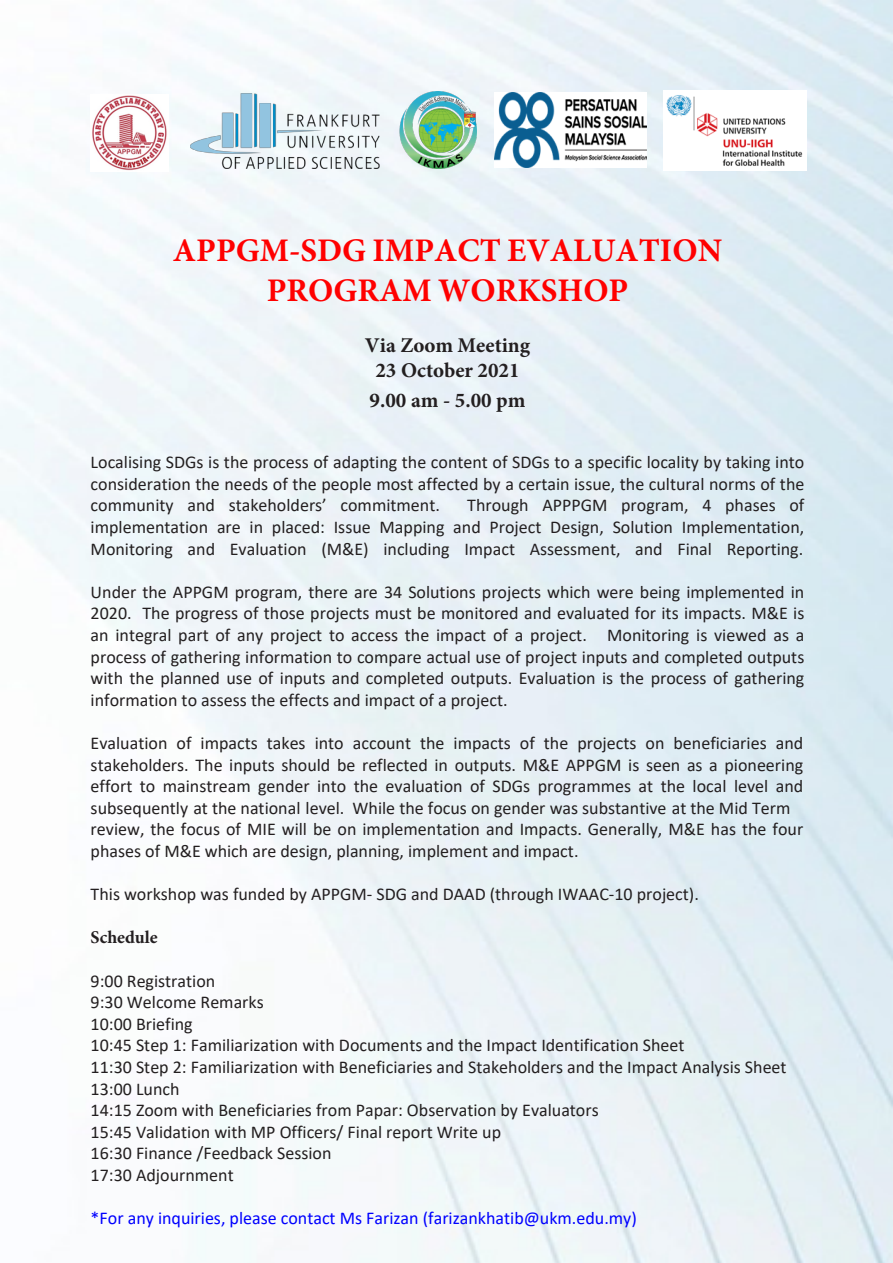
<style>
.page{position:relative;width:893px;height:1263px;background:#fff}
.page>*{position:absolute;margin:0;border:0;box-sizing:border-box;transform-origin:0 0}
.t1{font:700 33px/39.6px "Minion Pro";color:#f00;text-align:center}
.t2{font:700 21px/25.2px "Minion Pro";color:#231f20;text-align:center}
.t3{font:18px/21.6px "Calibri";color:#231f20;text-align:justify}
.t4{font:18px "Calibri";color:#00f}
.t5{font:700 18px "Minion Pro";color:#231f20}
</style>
<div class="page">
<img style="left:1px;top:1px;width:891px;height:1262px">
<img style="left:399px;top:92px;width:78px;height:78px">
<img style="left:495px;top:93px;width:152px;height:75px">
<img style="left:90px;top:94px;width:79px;height:77px">
<img style="left:664px;top:90px;width:142px;height:80px">
<img style="left:191px;top:93px;width:189px;height:76px">
<h1 class="t1" style="left:173px;top:230px;width:551px">APPGM-SDG IMPACT EVALUATION<br>PROGRAM WORKSHOP</h1>
<p class="t2" style="left:365px;top:332px;width:167px">Via Zoom Meeting<br>23 October 2021</p>
<p class="t2" style="left:370px;top:387px;width:157px">9.00 am - 5.00 pm</p>
<p class="t3" style="left:91px;top:451px;width:715px">Localising SDGs is the process of adapting the content of SDGs to a specific locality by taking into consideration the needs of the people most affected by a certain issue, the cultural norms of the community and stakeholders’ commitment.</p>
<p class="t3" style="left:91px;top:494px;width:715px;text-indent:377px">Through APPPGM program, 4 phases of implementation are in placed: Issue Mapping and Project Design, Solution Implementation, Monitoring and Evaluation (M&amp;E) including Impact Assessment, and Final Reporting.</p>
<p class="t3" style="left:91px;top:580px;width:715px">Under the APPGM program, there are 34 Solutions projects which were being implemented in 2020. The progress of those projects must be monitored and evaluated for its impacts. M&amp;E is an integral part of any project to access the impact of a project. Monitoring is viewed as a process of gathering information to compare actual use of project inputs and completed outputs with the planned use of inputs and completed outputs. Evaluation is the process of gathering information to assess the effects and impact of a project.</p>
<p class="t3" style="left:91px;top:732px;width:714px;text-align:left">Evaluation of impacts takes into account the impacts of the projects on beneficiaries and stakeholders. The inputs should be reflected in outputs. M&amp;E APPGM is seen as a pioneering effort to mainstream gender into the evaluation of SDGs programmes at the local level and subsequently at the national level. While the focus on gender was substantive at the Mid Term review, the focus of MIE will be on implementation and Impacts. Generally, M&amp;E has the four phases of M&amp;E which are design, planning, implement and impact.</p>
<p class="t3" style="left:91px;top:883px;width:610px">This workshop was funded by APPGM- SDG and DAAD (through IWAAC-10 project).</p>
<p class="t5" style="left:91px;top:925px;width:69px">Schedule</p>
<p class="t3" style="left:91px;top:969px;width:697px;text-align:left">9:00 Registration<br>9:30 Welcome Remarks<br>10:00 Briefing<br>10:45 Step 1: Familiarization with Documents and the Impact Identification Sheet<br>11:30 Step 2: Familiarization with Beneficiaries and Stakeholders and the Impact Analysis Sheet 13:00 Lunch<br>14:15 Zoom with Beneficiaries from Papar: Observation by Evaluators<br>15:45 Validation with MP Officers/ Final report Write up<br>16:30 Finance /Feedback Session<br>17:30 Adjournment</p>
<p class="t4" style="left:91px;top:1206px;width:548px">*For any inquiries, please contact Ms Farizan (farizankhatib@ukm.edu.my)</p>
</div>
